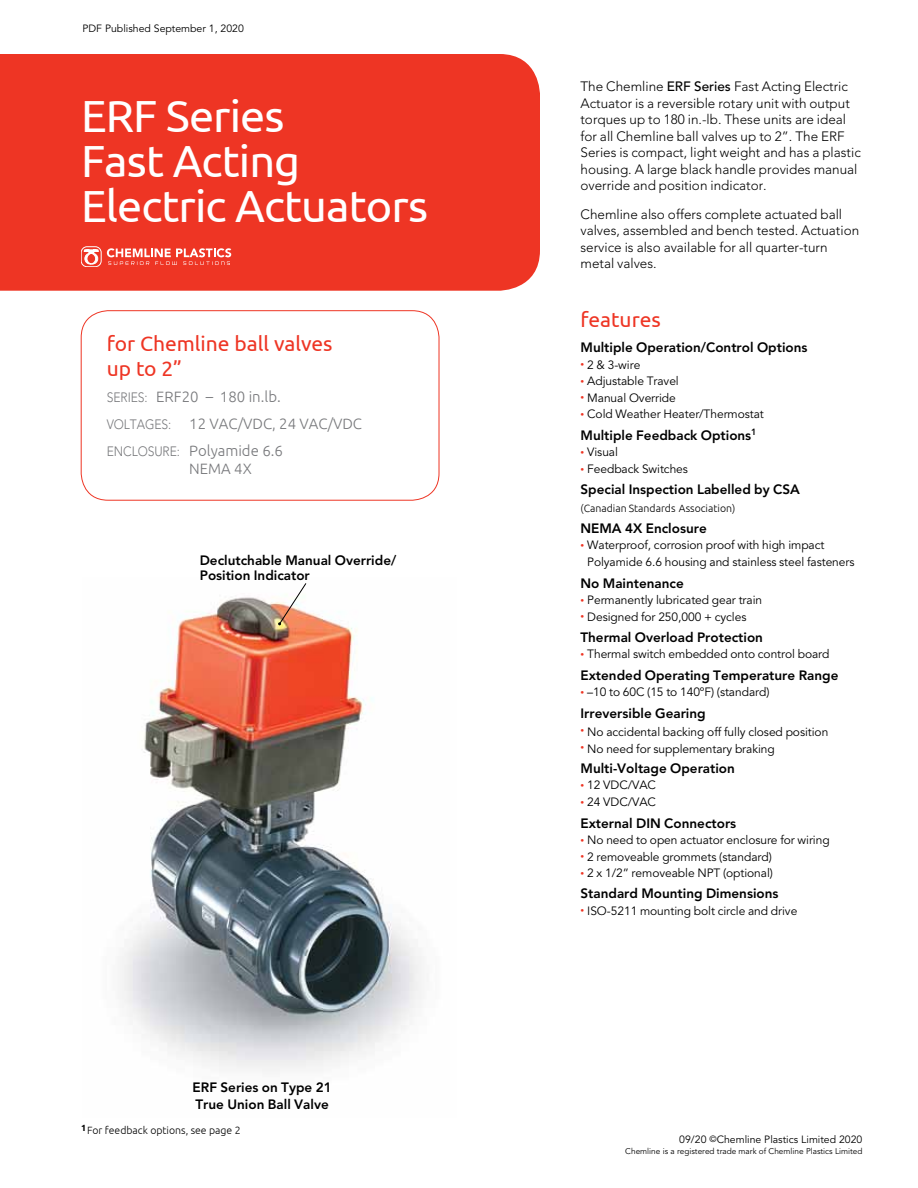
<style>
.page{position:relative;width:918px;height:1188px;background:#fff}
.page>*{position:absolute;margin:0;border:0;box-sizing:border-box;transform-origin:0 0}
.t1{font:45px/45px "Ubuntu";letter-spacing:-.02em;color:#fff}
.t2{font:21px/25.2px "Ubuntu";color:#ee3524}
.t3{font:300 15px/27px "Ubuntu";color:#77787b}
.t4{font:300 13.5px/16.5px "Avenir LT Std";color:#000}
.t5{font:800 13.5px/16.5px "Avenir LT Std";color:#000}
.t6{font:12px/16.5px "Avenir LT Std";letter-spacing:-.005em;color:#000}
.t7{font:10.5px "Avenir LT Std";color:#000}
.t8{font:300 10.5px "Ubuntu";color:#000}
.t9{font:8.25px "Avenir LT Std";color:#000}
.s1{font-weight:500}
.s2{font-weight:300;font-size:7.5px;color:#ee3524}
.s3{font-family:"Avenir LT Std";font-size:13.5px}
.s4{font-size:9px}
</style>
<div class="page">
<div style="left:0;top:54px;width:540px;height:237px;background:#ee3524"></div>
<div style="left:81px;top:247px;width:20px;height:20px;border:1px solid #fff;border-radius:6px"></div>
<svg style="left:84px;top:249px;width:14px;height:15px"></svg>
<svg style="left:107px;top:248px;width:124px;height:17px;background:#f26f63"></svg>
<div style="left:81px;top:310px;width:358px;height:190px;border:1px solid #ee3524;border-radius:27px"></div>
<img style="left:120px;top:597px;width:302px;height:475px">
<svg style="left:278px;top:583px;width:29px;height:42px"></svg>
<p class="t7" style="left:82px;top:22px;width:163px">PDF Published September 1, 2020</p>
<h1 class="t1" style="left:81px;top:92px;width:349px">ERF Series<br>Fast Acting<br>Electric Actuators</h1>
<p class="t4" style="left:580px;top:78px;width:282px">The Chemline <span class="s1">ERF Series</span> Fast Acting Electric Actuator is a reversible rotary unit with output torques up to 180 in.-lb. These units are ideal for all Chemline ball valves up to 2”. The ERF Series is compact, light weight and has a plastic housing. A large black handle provides manual override and position indicator.</p>
<p class="t4" style="left:580px;top:206px;width:280px">Chemline also offers complete actuated ball valves, assembled and bench tested. Actuation service is also available for all quarter-turn metal valves.</p>
<h2 class="t2" style="left:580px;top:306px;width:82px">features</h2>
<h2 class="t2" style="left:107px;top:330px;width:227px">for Chemline ball valves up to 2”</h2>
<p class="t5" style="left:580px;top:339px;width:229px">Multiple Operation/Control Options</p>
<p class="t6" style="left:580px;top:357px;width:61px"><span class="s2">•</span> 2 &amp; 3-wire</p>
<p class="t6" style="left:580px;top:373px;width:100px"><span class="s2">•</span> Adjustable Travel</p>
<p class="t6" style="left:580px;top:390px;width:97px"><span class="s2">•</span> Manual Override</p>
<p class="t6" style="left:580px;top:406px;width:185px"><span class="s2">•</span> Cold Weather Heater/Thermostat</p>
<p class="t5" style="left:580px;top:427px;width:178px">Multiple Feedback Options<sup>1</sup></p>
<p class="t6" style="left:580px;top:444px;width:39px"><span class="s2">•</span> Visual</p>
<p class="t6" style="left:580px;top:461px;width:109px"><span class="s2">•</span> Feedback Switches</p>
<p class="t5" style="left:580px;top:481px;width:221px">Special Inspection Labelled by CSA</p>
<p class="t8" style="left:581px;top:502px;width:156px">(Canadian Standards Association)</p>
<p class="t5" style="left:581px;top:520px;width:128px">NEMA 4X Enclosure</p>
<p class="t6" style="left:587px;top:537px;width:269px;text-indent:-7px"><span class="s2">•</span> Waterproof, corrosion proof with high impact<br>Polyamide 6.6 housing and stainless steel fasteners</p>
<p class="t5" style="left:581px;top:575px;width:105px">No Maintenance</p>
<p class="t6" style="left:581px;top:592px;width:183px"><span class="s2">•</span> Permanently lubricated gear train</p>
<p class="t6" style="left:581px;top:609px;width:167px"><span class="s2">•</span> Designed for 250,000 + cycles</p>
<p class="t5" style="left:581px;top:629px;width:184px">Thermal Overload Protection</p>
<p class="t6" style="left:581px;top:646px;width:251px"><span class="s2">•</span> Thermal switch embedded onto control board</p>
<p class="t5" style="left:581px;top:667px;width:259px">Extended Operating Temperature Range</p>
<p class="t6" style="left:581px;top:684px;width:191px"><span class="s2">•</span> –10 to 60C (15 to 140oF) (standard)</p>
<p class="t5" style="left:581px;top:705px;width:127px">Irreversible Gearing</p>
<p class="t6" style="left:581px;top:724px;width:249px"><sup>•</sup> No accidental backing off fully closed position</p>
<p class="t6" style="left:581px;top:741px;width:196px"><sup>•</sup> No need for supplementary braking</p>
<p class="t5" style="left:581px;top:760px;width:156px">Multi-Voltage Operation</p>
<p class="t6" style="left:581px;top:777px;width:77px"><span class="s2">•</span> 12 VDC/VAC</p>
<p class="t6" style="left:581px;top:794px;width:77px"><span class="s2">•</span> 24 VDC/VAC</p>
<p class="t5" style="left:581px;top:815px;width:157px">External DIN Connectors</p>
<p class="t6" style="left:581px;top:832px;width:251px"><span class="s2">•</span> No need to open actuator enclosure for wiring</p>
<p class="t6" style="left:581px;top:849px;width:193px"><span class="s2">•</span> 2 removeable grommets (standard)</p>
<p class="t6" style="left:581px;top:865px;width:194px"><span class="s2">•</span> 2 x 1/2” removeable NPT (optional)</p>
<p class="t5" style="left:581px;top:885px;width:200px">Standard Mounting Dimensions</p>
<p class="t6" style="left:581px;top:903px;width:218px"><span class="s2">•</span> ISO-5211 mounting bolt circle and drive</p>
<p class="t3" style="left:107px;top:382px;width:257px"><span class="s3">SERIES:</span> ERF20 – 180 in.lb.<br><span class="s3">Voltages :</span> 12 VAC/VDC, 24 VAC/VDC <span class="s3">enclosure:</span> Polyamide 6.6</p>
<p class="t3" style="left:189px;top:454px;width:64px">NEMA 4X</p>
<p class="t5" style="left:200px;top:553px;width:198px;line-height:15px">Declutchable Manual Override/<br>Position Indicator</p>
<p class="t5" style="left:193px;top:1080px;width:141px">ERF Series on Type 21<br>True Union Ball Valve</p>
<p class="t8" style="left:81px;top:1124px;width:161px"><sup>1</sup>For feedback options, see page 2</p>
<p class="t7" style="left:679px;top:1134px;width:185px">09/20 <span class="s4">©</span>Chemline Plastics Limited 2020</p>
<p class="t9" style="left:625px;top:1146px;width:239px">Chemline is a registered trade mark of Chemline Plastics Limited</p>
</div>
